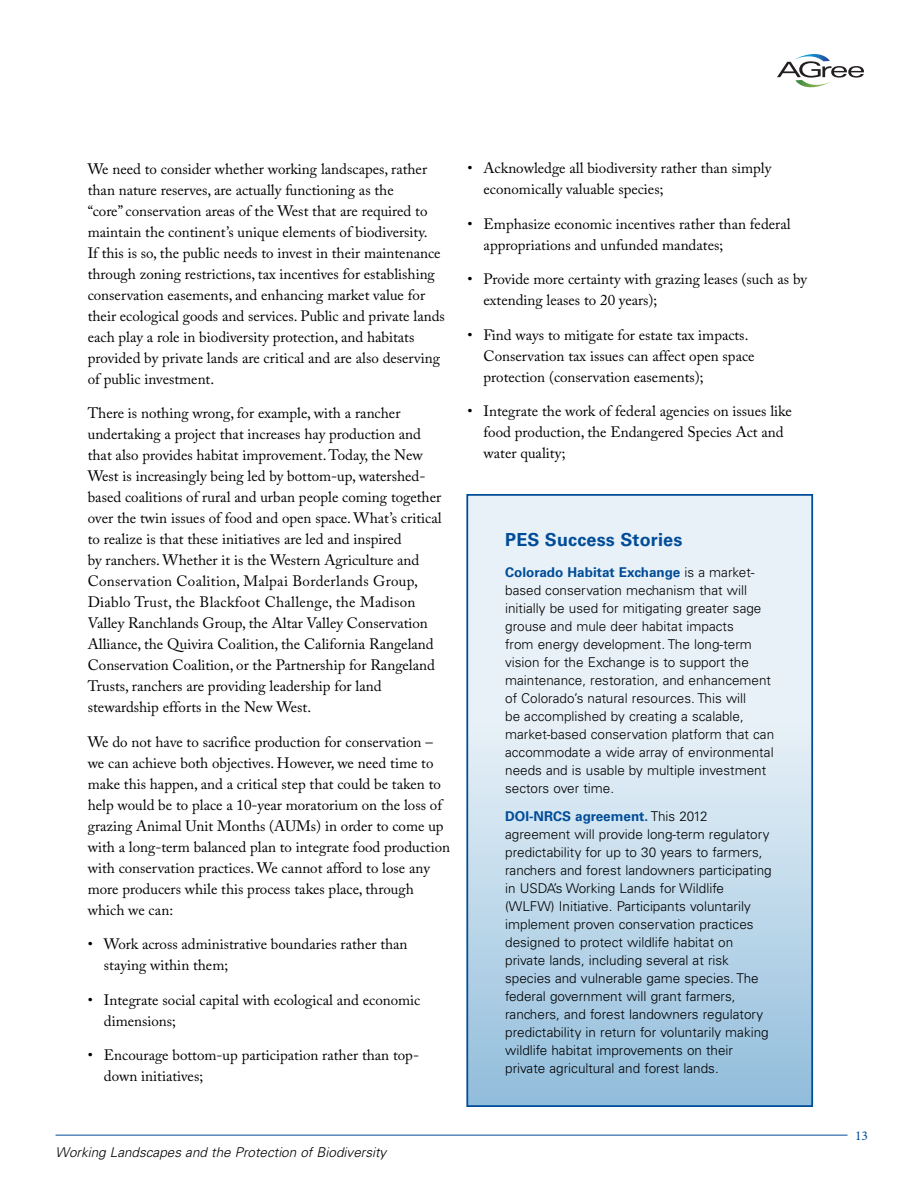
<style>
.page{position:relative;width:918px;height:1188px;background:#fff}
.page>*{position:absolute;margin:0;border:0;box-sizing:border-box;transform-origin:0 0}
.t1{font:700 18px "Univers LT Std";letter-spacing:.01em;color:#004c98}
.t2{font:15px/21px "Adobe Caslon Pro";color:#000}
.t3{font:300 13.5px/18px "Univers LT Std";color:#000}
.t4{font:italic 300 13.5px "Univers LT Std";color:#000}
.t5{font:13.5px "Minion Pro";color:#004c98}
.s1{font-weight:700;color:#004c98}
</style>
<div class="page">
<hr style="left:56px;top:1135px;width:792px;height:1px;background:#004c98">
<svg style="left:777px;top:54px;width:87px;height:34px"></svg>
<svg style="left:469px;top:497px;width:341px;height:607px"></svg>
<div style="left:466px;top:494px;width:347px;height:613px;border:2px solid #004c98"></div>
<p class="t2" style="left:88px;top:158px;width:359px">We need to consider whether working landscapes, rather than nature reserves, are actually functioning as the<br>“core” conservation areas of the West that are required to maintain the continent’s unique elements of biodiversity.<br>If this is so, the public needs to invest in their maintenance through zoning restrictions, tax incentives for establishing conservation easements, and enhancing market value for their ecological goods and services. Public and private lands each play a role in biodiversity protection, and habitats provided by private lands are critical and are also deserving of public investment.</p>
<p class="t2" style="left:88px;top:403px;width:355px">There is nothing wrong, for example, with a rancher undertaking a project that increases hay production and that also provides habitat improvement. Today, the New West is increasingly being led by bottom-up, watershed&shy;based coalitions of rural and urban people coming together over the twin issues of food and open space. What’s critical to realize is that these initiatives are led and inspired<br>by ranchers. Whether it is the Western Agriculture and Conservation Coalition, Malpai Borderlands Group, Diablo Trust, the Blackfoot Challenge, the Madison Valley Ranchlands Group, the Altar Valley Conservation Alliance, the Quivira Coalition, the California Rangeland Conservation Coalition, or the Partnership for Rangeland Trusts, ranchers are providing leadership for land stewardship efforts in the New West.</p>
<p class="t2" style="left:88px;top:731px;width:364px">We do not have to sacrifice production for conservation – we can achieve both objectives. However, we need time to make this happen, and a critical step that could be taken to help would be to place a 10-year moratorium on the loss of grazing Animal Unit Months (AUMs) in order to come up with a long-term balanced plan to integrate food production with conservation practices. We cannot afford to lose any more producers while this process takes place, through which we can:</p>
<p class="t2" style="left:104px;top:934px;width:305px;text-indent:-16px">• Work across administrative boundaries rather than staying within them;</p>
<p class="t2" style="left:104px;top:989px;width:318px;text-indent:-16px">• Integrate social capital with ecological and economic dimensions;</p>
<p class="t2" style="left:104px;top:1045px;width:317px;text-indent:-16px">• Encourage bottom-up participation rather than top&shy;down initiatives;</p>
<p class="t2" style="left:484px;top:157px;width:289px;text-indent:-16px">• Acknowledge all biodiversity rather than simply economically valuable species;</p>
<p class="t2" style="left:484px;top:213px;width:309px;text-indent:-16px">• Emphasize economic incentives rather than federal appropriations and unfunded mandates;</p>
<p class="t2" style="left:484px;top:268px;width:325px;text-indent:-16px">• Provide more certainty with grazing leases (such as by extending leases to 20 years);</p>
<p class="t2" style="left:484px;top:324px;width:272px;text-indent:-16px">• Find ways to mitigate for estate tax impacts.<br>Conservation tax issues can affect open space protection (conservation easements);</p>
<p class="t2" style="left:484px;top:400px;width:310px;text-indent:-16px">• Integrate the work of federal agencies on issues like food production, the Endangered Species Act and water quality;</p>
<p class="t1" style="left:505px;top:529px;width:179px">PES Success Stories</p>
<p class="t3" style="left:505px;top:563px;width:271px"><span class="s1">Colorado Habitat Exchange</span> is a market&shy;based conservation mechanism that will initially be used for mitigating greater sage grouse and mule deer habitat impacts<br>from energy development. The long-term vision for the Exchange is to support the maintenance, restoration, and enhancement of Colorado’s natural resources. This will<br>be accomplished by creating a scalable, market-based conservation platform that can accommodate a wide array of environmental needs and is usable by multiple investment sectors over time.</p>
<p class="t3" style="left:505px;top:807px;width:268px"><span class="s1">DOI-NRCS agreement.</span> This 2012 agreement will provide long-term regulatory predictability for up to 30 years to farmers, ranchers and forest landowners participating in USDA’s Working Lands for Wildlife (WLFW) Initiative. Participants voluntarily implement proven conservation practices designed to protect wildlife habitat on private lands, including several at risk species and vulnerable game species. The federal government will grant farmers, ranchers, and forest landowners regulatory predictability in return for voluntarily making wildlife habitat improvements on their private agricultural and forest lands.</p>
<p class="t4" style="left:56px;top:1144px;width:332px">Working Landscapes and the Protection of Biodiversity</p>
<p class="t5" style="left:855px;top:1127px;width:14px">13</p>
</div>
